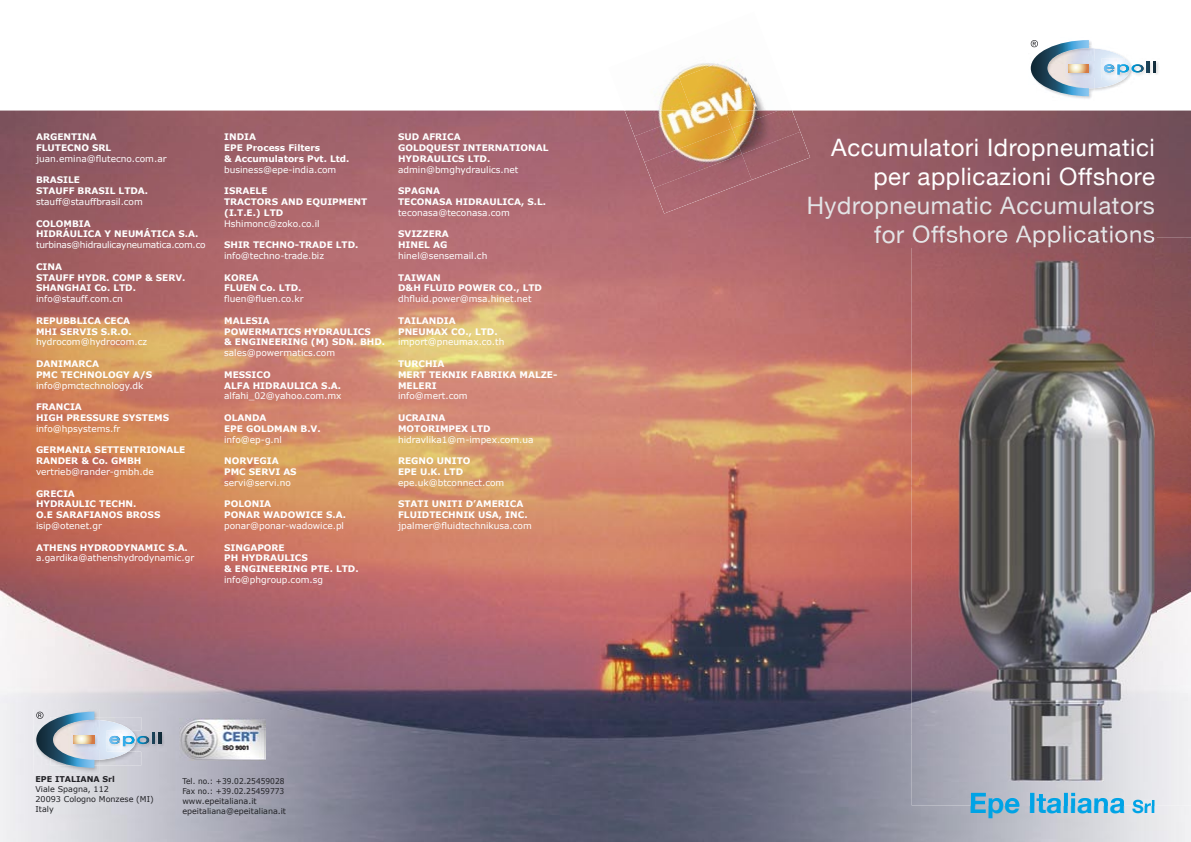
<style>
.page{position:relative;width:1191px;height:842px;background:#fff}
.page>*{position:absolute;margin:0;border:0;box-sizing:border-box;transform-origin:0 0}
.t1{font:700 28px "Helvetica Neue";color:#00a3e5}
.t2{font:24px/28.8px "Helvetica Neue";letter-spacing:.025em;color:#fff;text-align:right}
.t3{font:24px/28.8px "Helvetica Neue";letter-spacing:.025em;color:#e3e4e6;text-align:right}
.t4{font:700 9px/10.8px "Verdana";color:#fff}
.t5{font:9px "Verdana";color:#fff}
.t6{font:9px "Verdana";letter-spacing:-.025em;color:#fff}
.t7{font:8px/10px "Verdana";color:#212125;scale:.93 1}
.t8{font:8px/10px "Verdana";color:#212125}
.t9{font:700 8px "Verdana";color:#212125}
.s1{font-size:18px}
</style>
<div class="page">
<img style="left:0;top:111px;width:1191px;height:731px">
<img style="left:1066px;top:96px;width:26px;height:3px">
<img style="left:1155px;top:61px;width:4px;height:14px">
<svg style="left:1030px;top:40px;width:125px;height:56px"></svg>
<img style="left:100px;top:717px;width:41px;height:48px">
<img style="left:34px;top:709px;width:66px;height:64px">
<img style="left:94px;top:720px;width:6px;height:40px">
<img style="left:94px;top:733px;width:6px;height:16px">
<img style="left:161px;top:730px;width:6px;height:21px">
<svg style="left:100px;top:720px;width:61px;height:40px;background:#c0cdda"></svg>
<svg style="left:36px;top:712px;width:58px;height:56px;background:#9aabb8"></svg>
<img style="left:673px;top:73px;width:6px;height:5px">
<img style="left:621px;top:78px;width:58px;height:33px">
<img style="left:679px;top:62px;width:71px;height:49px">
<img style="left:692px;top:89px;width:58px;height:22px">
<img style="left:750px;top:85px;width:42px;height:26px">
<img style="left:624px;top:111px;width:10px;height:25px">
<img style="left:634px;top:111px;width:88px;height:51px">
<img style="left:722px;top:111px;width:10px;height:17px">
<img style="left:644px;top:128px;width:88px;height:60px">
<img style="left:732px;top:111px;width:68px;height:43px">
<img style="left:654px;top:154px;width:98px;height:60px">
<img style="left:742px;top:132px;width:68px;height:48px">
<img style="left:179px;top:718px;width:87px;height:42px">
<img style="left:911px;top:237px;width:280px;height:568px">
<img style="left:971px;top:793px;width:153px;height:12px">
<img style="left:1132px;top:800px;width:22px;height:5px">
<img style="left:911px;top:237px;width:244px;height:10px">
<p class="t4" style="left:36px;top:131px;width:77px">ARGENTINA<br>FLUTECNO SRL</p>
<p class="t5" style="left:36px;top:152px;width:132px">juan.emina@flutecno.com.ar</p>
<p class="t4" style="left:36px;top:174px;width:114px">BRASILE<br>STAUFF BRASIL LTDA.</p>
<p class="t5" style="left:36px;top:195px;width:108px">stauff@stauffbrasil.com</p>
<p class="t4" style="left:36px;top:218px;width:164px">COLOMBIA<br>HIDRÁULICA Y NEUMÁTICA S.A.</p>
<p class="t6" style="left:36px;top:239px;width:171px">turbinas@hidraulicayneumatica.com.co</p>
<p class="t4" style="left:36px;top:261px;width:151px">CINA<br>STAUFF HYDR. COMP &amp; SERV.<br>SHANGHAI Co. LTD.</p>
<p class="t5" style="left:36px;top:293px;width:88px">info@stauff.com.cn</p>
<p class="t4" style="left:36px;top:315px;width:97px">REPUBBLICA CECA<br>MHI SERVIS S.R.O.</p>
<p class="t5" style="left:36px;top:336px;width:113px">hydrocom@hydrocom.cz</p>
<p class="t4" style="left:36px;top:358px;width:118px">DANIMARCA<br>PMC TECHNOLOGY A/S</p>
<p class="t5" style="left:36px;top:379px;width:109px">info@pmctechnology.dk</p>
<p class="t4" style="left:36px;top:401px;width:135px">FRANCIA<br>HIGH PRESSURE SYSTEMS</p>
<p class="t5" style="left:36px;top:422px;width:86px">info@hpsystems.fr</p>
<p class="t4" style="left:36px;top:444px;width:151px">GERMANIA SETTENTRIONALE<br>RANDER &amp; Co. GMBH</p>
<p class="t5" style="left:36px;top:465px;width:119px">vertrieb@rander-gmbh.de</p>
<p class="t4" style="left:36px;top:488px;width:126px">GRECIA<br>HYDRAULIC TECHN.<br>O.E SARAFIANOS BROSS</p>
<p class="t5" style="left:36px;top:519px;width:67px">isip@otenet.gr</p>
<p class="t4" style="left:36px;top:542px;width:153px">ATHENS HYDRODYNAMIC S.A.</p>
<p class="t5" style="left:36px;top:552px;width:160px">a.gardika@athenshydrodynamic.gr</p>
<p class="t4" style="left:224px;top:131px;width:127px">INDIA<br>EPE Process Filters<br>&amp; Accumulators Pvt. Ltd.</p>
<p class="t5" style="left:224px;top:163px;width:114px">business@epe-india.com</p>
<p class="t4" style="left:224px;top:185px;width:145px">ISRAELE<br>TRACTORS AND EQUIPMENT (I.T.E.) LTD</p>
<p class="t5" style="left:224px;top:217px;width:97px">Hshimonc@zoko.co.il</p>
<p class="t4" style="left:224px;top:239px;width:136px">SHIR TECHNO-TRADE LTD.</p>
<p class="t5" style="left:224px;top:249px;width:102px">info@techno-trade.biz</p>
<p class="t4" style="left:224px;top:272px;width:79px">KOREA<br>FLUEN Co. LTD.</p>
<p class="t5" style="left:224px;top:293px;width:81px">fluen@fluen.co.kr</p>
<p class="t4" style="left:224px;top:315px;width:162px">MALESIA<br>POWERMATICS HYDRAULICS<br>&amp; ENGINEERING (M) SDN. BHD.</p>
<p class="t5" style="left:224px;top:347px;width:112px">sales@powermatics.com</p>
<p class="t4" style="left:224px;top:369px;width:118px">MESSICO<br>ALFA HIDRAULICA S.A.</p>
<p class="t5" style="left:224px;top:390px;width:119px">alfahi_02@yahoo.com.mx</p>
<p class="t4" style="left:224px;top:412px;width:98px">OLANDA<br>EPE GOLDMAN B.V.</p>
<p class="t5" style="left:224px;top:433px;width:59px">info@ep-g.nl</p>
<p class="t4" style="left:224px;top:455px;width:74px">NORVEGIA<br>PMC SERVI AS</p>
<p class="t5" style="left:224px;top:476px;width:68px">servi@servi.no</p>
<p class="t4" style="left:224px;top:498px;width:123px">POLONIA<br>PONAR WADOWICE S.A.</p>
<p class="t5" style="left:224px;top:519px;width:121px">ponar@ponar-wadowice.pl</p>
<p class="t4" style="left:224px;top:542px;width:136px">SINGAPORE<br>PH HYDRAULICS<br>&amp; ENGINEERING PTE. LTD.</p>
<p class="t5" style="left:224px;top:573px;width:100px">info@phgroup.com.sg</p>
<p class="t4" style="left:398px;top:131px;width:152px">SUD AFRICA<br>GOLDQUEST INTERNATIONAL<br>HYDRAULICS LTD.</p>
<p class="t5" style="left:398px;top:163px;width:122px">admin@bmghydraulics.net</p>
<p class="t4" style="left:398px;top:185px;width:149px">SPAGNA<br>TECONASA HIDRAULICA, S.L.</p>
<p class="t5" style="left:398px;top:206px;width:113px">teconasa@teconasa.com</p>
<p class="t4" style="left:398px;top:228px;width:52px">SVIZZERA<br>HINEL AG</p>
<p class="t5" style="left:398px;top:249px;width:91px">hinel@sensemail.ch</p>
<p class="t4" style="left:398px;top:272px;width:145px">TAIWAN<br>D&amp;H FLUID POWER CO., LTD</p>
<p class="t5" style="left:398px;top:293px;width:135px">dhfluid.power@msa.hinet.net</p>
<p class="t4" style="left:398px;top:315px;width:101px">TAILANDIA<br>PNEUMAX CO., LTD.</p>
<p class="t5" style="left:398px;top:336px;width:108px">import@pneumax.co.th</p>
<p class="t4" style="left:398px;top:358px;width:161px">TURCHIA<br>MERT TEKNIK FABRIKA MALZE-<br>MELERI</p>
<p class="t5" style="left:398px;top:390px;width:71px">info@mert.com</p>
<p class="t4" style="left:398px;top:412px;width:94px">UCRAINA<br>MOTORIMPEX LTD</p>
<p class="t5" style="left:398px;top:433px;width:137px">hidravlika1@m-impex.com.ua</p>
<p class="t4" style="left:398px;top:455px;width:74px">REGNO UNITO<br>EPE U.K. LTD</p>
<p class="t5" style="left:398px;top:476px;width:108px">epe.uk@btconnect.com</p>
<p class="t4" style="left:398px;top:498px;width:131px">STATI UNITI D’AMERICA<br>FLUIDTECHNIK USA, INC.</p>
<p class="t5" style="left:398px;top:519px;width:135px">jpalmer@fluidtechnikusa.com</p>
<p class="t9" style="left:35px;top:774px;width:81px">EPE ITALIANA Srl</p>
<p class="t8" style="left:35px;top:784px;width:120px">Viale Spagna, 112<br>20093 Cologno Monzese (MI)<br>Italy</p>
<p class="t7" style="left:182px;top:776px;width:113px">Tel. no.: +39.02.25459028<br>Fax no.: +39.02.25459773 www.epeitaliana.it epeitaliana@epeitaliana.it</p>
<h2 class="t2" style="left:831px;top:133px;width:325px">Accumulatori Idropneumatici per applicazioni Offshore</h2>
<h2 class="t3" style="left:806px;top:190px;width:350px">Hydropneumatic Accumulators for Offshore Applications</h2>
<h1 class="t1" style="left:969px;top:785px;width:188px">Epe Italiana <span class="s1">Srl</span></h1>
</div>
